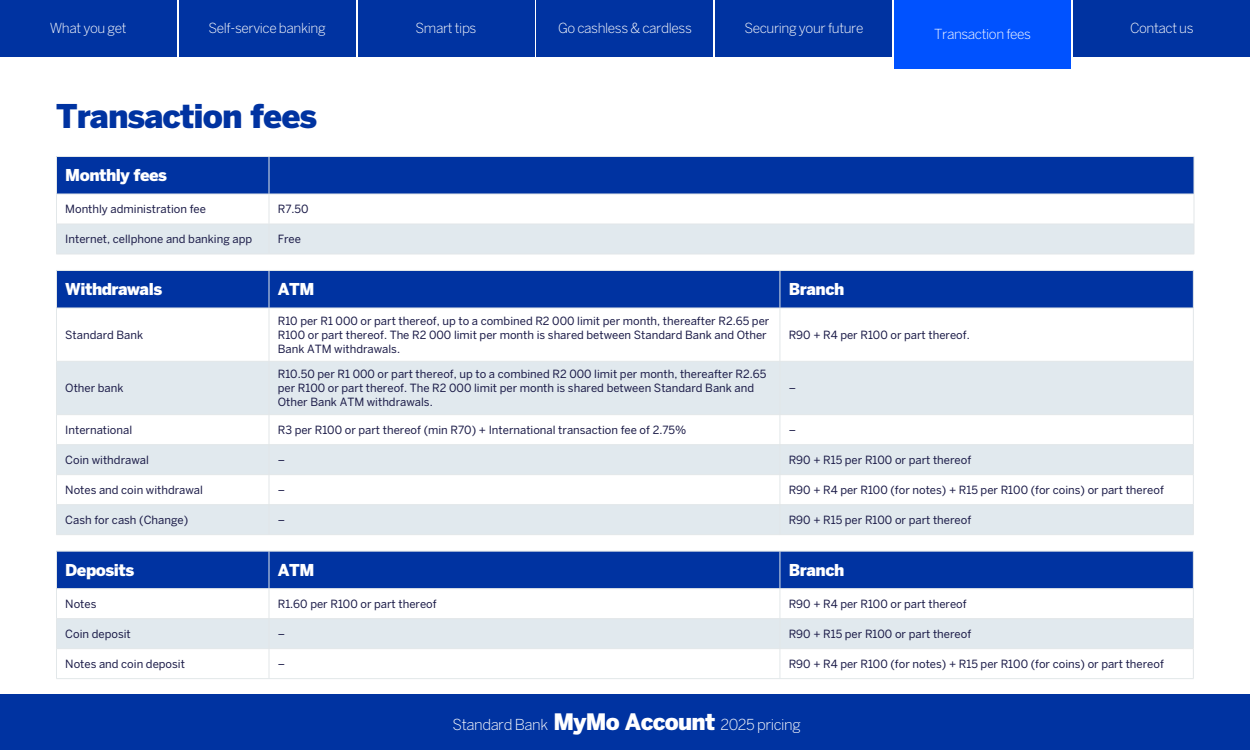
<style>
.page{position:relative;width:1250px;height:750px;background:#fff}
.page>*{position:absolute;margin:0;border:0;box-sizing:border-box;transform-origin:0 0}
.t1{font:900 32.5px "Benton Sans";letter-spacing:-.03em;color:#0033a1}
.t2{font:900 16.25px "Benton Sans";letter-spacing:-.03em;color:#fff}
.t3{font:300 15px "Benton Sans";letter-spacing:-.03em;color:#fff}
.t4{font:300 13.75px "Benton Sans";letter-spacing:-.03em;color:#fff}
.t5{font:11.25px/13.8px "Benton Sans";color:#1a1a47}
.s1{font-weight:900;font-size:22.5px}
</style>
<div class="page">
<div style="left:0;top:694px;width:1250px;height:56px;background:#0033a1"></div>
<div style="left:57px;top:271px;width:1136px;height:37px;background:#0033a1"></div>
<svg style="left:57px;top:362px;width:1136px;height:172px;fill:#e1e9ee"></svg>
<hr style="left:56px;top:270px;width:213px;height:1px;background:#e2e7e9">
<hr style="left:56px;top:271px;width:1px;height:37px;background:#e2e7e9">
<hr style="left:269px;top:270px;width:511px;height:1px;background:#e2e7e9">
<hr style="left:269px;top:271px;width:1px;height:37px;background:#e2e7e9">
<hr style="left:780px;top:270px;width:414px;height:1px;background:#e2e7e9">
<hr style="left:780px;top:271px;width:1px;height:37px;background:#e2e7e9">
<hr style="left:1193px;top:271px;width:1px;height:37px;background:#e2e7e9">
<hr style="left:56px;top:308px;width:213px;height:1px;background:#e2e7e9">
<hr style="left:56px;top:308px;width:1px;height:53px;background:#e2e7e9">
<hr style="left:269px;top:308px;width:511px;height:1px;background:#e2e7e9">
<hr style="left:269px;top:308px;width:1px;height:53px;background:#e2e7e9">
<hr style="left:780px;top:308px;width:414px;height:1px;background:#e2e7e9">
<hr style="left:780px;top:308px;width:1px;height:53px;background:#e2e7e9">
<hr style="left:1193px;top:308px;width:1px;height:53px;background:#e2e7e9">
<hr style="left:56px;top:361px;width:213px;height:1px;background:#e2e7e9">
<hr style="left:56px;top:362px;width:1px;height:52px;background:#e2e7e9">
<hr style="left:269px;top:361px;width:511px;height:1px;background:#e2e7e9">
<hr style="left:269px;top:362px;width:1px;height:52px;background:#e2e7e9">
<hr style="left:780px;top:361px;width:414px;height:1px;background:#e2e7e9">
<hr style="left:780px;top:362px;width:1px;height:52px;background:#e2e7e9">
<hr style="left:1193px;top:362px;width:1px;height:52px;background:#e2e7e9">
<hr style="left:56px;top:414px;width:213px;height:1px;background:#e2e7e9">
<hr style="left:269px;top:414px;width:511px;height:1px;background:#e2e7e9">
<hr style="left:780px;top:414px;width:414px;height:1px;background:#e2e7e9">
<hr style="left:56px;top:444px;width:213px;height:1px;background:#e2e7e9">
<hr style="left:269px;top:444px;width:511px;height:1px;background:#e2e7e9">
<hr style="left:780px;top:444px;width:414px;height:1px;background:#e2e7e9">
<hr style="left:56px;top:474px;width:213px;height:1px;background:#e2e7e9">
<hr style="left:269px;top:474px;width:511px;height:1px;background:#e2e7e9">
<hr style="left:780px;top:474px;width:414px;height:1px;background:#e2e7e9">
<hr style="left:56px;top:504px;width:213px;height:1px;background:#e2e7e9">
<svg style="left:56px;top:415px;width:1px;height:119px"></svg>
<hr style="left:269px;top:504px;width:511px;height:1px;background:#e2e7e9">
<svg style="left:269px;top:415px;width:1px;height:119px"></svg>
<hr style="left:780px;top:504px;width:414px;height:1px;background:#e2e7e9">
<svg style="left:780px;top:415px;width:1px;height:119px"></svg>
<svg style="left:1193px;top:415px;width:1px;height:119px"></svg>
<hr style="left:56px;top:534px;width:213px;height:1px;background:#e2e7e9">
<hr style="left:269px;top:534px;width:511px;height:1px;background:#e2e7e9">
<hr style="left:780px;top:534px;width:414px;height:1px;background:#e2e7e9">
<div style="left:57px;top:552px;width:1136px;height:36px;background:#0033a1"></div>
<hr style="left:56px;top:551px;width:213px;height:1px;background:#e2e7e9">
<hr style="left:56px;top:551px;width:1px;height:37px;background:#e2e7e9">
<hr style="left:269px;top:551px;width:511px;height:1px;background:#e2e7e9">
<hr style="left:269px;top:551px;width:1px;height:37px;background:#e2e7e9">
<hr style="left:780px;top:551px;width:414px;height:1px;background:#e2e7e9">
<hr style="left:780px;top:551px;width:1px;height:37px;background:#e2e7e9">
<hr style="left:1193px;top:551px;width:1px;height:37px;background:#e2e7e9">
<hr style="left:56px;top:588px;width:213px;height:1px;background:#e2e7e9">
<hr style="left:269px;top:588px;width:511px;height:1px;background:#e2e7e9">
<hr style="left:780px;top:588px;width:414px;height:1px;background:#e2e7e9">
<svg style="left:56px;top:589px;width:1138px;height:89px"></svg>
<hr style="left:56px;top:678px;width:213px;height:1px;background:#e2e7e9">
<hr style="left:269px;top:678px;width:511px;height:1px;background:#e2e7e9">
<hr style="left:780px;top:678px;width:414px;height:1px;background:#e2e7e9">
<div style="left:57px;top:157px;width:1137px;height:37px;background:#0033a1"></div>
<div style="left:57px;top:225px;width:1137px;height:29px;background:#e1e9ee"></div>
<hr style="left:56px;top:194px;width:1px;height:30px;background:#e2e7e9">
<hr style="left:269px;top:194px;width:1px;height:30px;background:#e2e7e9">
<hr style="left:1194px;top:194px;width:1px;height:30px;background:#e2e7e9">
<hr style="left:56px;top:224px;width:213px;height:1px;background:#e2e7e9">
<hr style="left:56px;top:224px;width:1px;height:30px;background:#e2e7e9">
<hr style="left:269px;top:224px;width:925px;height:1px;background:#e2e7e9">
<hr style="left:269px;top:224px;width:1px;height:30px;background:#e2e7e9">
<hr style="left:1194px;top:224px;width:1px;height:30px;background:#e2e7e9">
<hr style="left:56px;top:254px;width:213px;height:1px;background:#e2e7e9">
<hr style="left:269px;top:254px;width:925px;height:1px;background:#e2e7e9">
<hr style="left:56px;top:156px;width:213px;height:1px;background:#e2e7e9">
<hr style="left:56px;top:157px;width:1px;height:37px;background:#e2e7e9">
<hr style="left:56px;top:194px;width:213px;height:1px;background:#e2e7e9">
<hr style="left:269px;top:156px;width:925px;height:1px;background:#e2e7e9">
<hr style="left:269px;top:157px;width:1px;height:37px;background:#e2e7e9">
<hr style="left:1194px;top:157px;width:1px;height:37px;background:#e2e7e9">
<hr style="left:269px;top:194px;width:925px;height:1px;background:#e2e7e9">
<div style="left:0;top:0;width:176px;height:56px;background:#0033a1"></div>
<div style="left:179px;top:0;width:176px;height:56px;background:#0033a1"></div>
<div style="left:358px;top:0;width:176px;height:56px;background:#0033a1"></div>
<div style="left:716px;top:0;width:176px;height:56px;background:#0033a1"></div>
<div style="left:1074px;top:0;width:176px;height:56px;background:#0033a1"></div>
<div style="left:537px;top:0;width:176px;height:56px;background:#0033a1"></div>
<div style="left:895px;top:0;width:176px;height:69px;background:#0052ff"></div>
<p class="t4" style="left:50px;top:20px;width:78px">What you get</p>
<p class="t4" style="left:209px;top:20px;width:119px">Self-service banking</p>
<p class="t4" style="left:416px;top:20px;width:62px">Smart tips</p>
<p class="t4" style="left:558px;top:20px;width:135px">Go cashless &amp; cardless</p>
<p class="t4" style="left:744px;top:20px;width:121px">Securing your future</p>
<p class="t4" style="left:934px;top:20px;width:99px">Transaction fees</p>
<p class="t4" style="left:1130px;top:20px;width:65px">Contact us</p>
<h1 class="t1" style="left:56px;top:97px;width:263px">Transaction fees</h1>
<h2 class="t2" style="left:65px;top:166px;width:103px">Monthly fees</h2>
<p class="t5" style="left:65px;top:202px;width:142px">Monthly administration fee</p>
<p class="t5" style="left:278px;top:202px;width:32px">R7.50</p>
<p class="t5" style="left:65px;top:232px;width:188px">Internet, cellphone and banking app</p>
<p class="t5" style="left:278px;top:232px;width:25px">Free</p>
<h2 class="t2" style="left:65px;top:280px;width:98px">Withdrawals</h2>
<h2 class="t2" style="left:278px;top:280px;width:38px">ATM</h2>
<h2 class="t2" style="left:789px;top:280px;width:57px">Branch</h2>
<p class="t5" style="left:65px;top:328px;width:79px">Standard Bank</p>
<p class="t5" style="left:278px;top:314px;width:493px">R10 per R1 000 or part thereof, up to a combined R2 000 limit per month, thereafter R2.65 per<br>R100 or part thereof. The R2 000 limit per month is shared between Standard Bank and Other<br>Bank ATM withdrawals.</p>
<p class="t5" style="left:789px;top:328px;width:183px">R90 + R4 per R100 or part thereof.</p>
<p class="t5" style="left:65px;top:381px;width:60px">Other bank</p>
<p class="t5" style="left:278px;top:367px;width:490px">R10.50 per R1 000 or part thereof, up to a combined R2 000 limit per month, thereafter R2.65 per R100 or part thereof. The R2 000 limit per month is shared between Standard Bank and<br>Other Bank ATM withdrawals.</p>
<p class="t5" style="left:789px;top:381px;width:9px">–</p>
<p class="t5" style="left:65px;top:423px;width:68px">International</p>
<p class="t5" style="left:278px;top:423px;width:410px">R3 per R100 or part thereof (min R70) + International transaction fee of 2.75%</p>
<p class="t5" style="left:789px;top:423px;width:9px">–</p>
<p class="t5" style="left:65px;top:453px;width:85px">Coin withdrawal</p>
<p class="t5" style="left:278px;top:453px;width:9px">–</p>
<p class="t5" style="left:789px;top:453px;width:184px">R90 + R15 per R100 or part thereof</p>
<p class="t5" style="left:65px;top:483px;width:139px">Notes and coin withdrawal</p>
<p class="t5" style="left:278px;top:483px;width:9px">–</p>
<p class="t5" style="left:789px;top:483px;width:377px">R90 + R4 per R100 (for notes) + R15 per R100 (for coins) or part thereof</p>
<p class="t5" style="left:65px;top:513px;width:125px">Cash for cash (Change)</p>
<p class="t5" style="left:278px;top:513px;width:9px">–</p>
<p class="t5" style="left:789px;top:513px;width:184px">R90 + R15 per R100 or part thereof</p>
<h2 class="t2" style="left:65px;top:560px;width:71px">Deposits</h2>
<h2 class="t2" style="left:278px;top:560px;width:38px">ATM</h2>
<h2 class="t2" style="left:789px;top:560px;width:57px">Branch</h2>
<p class="t5" style="left:65px;top:597px;width:33px">Notes</p>
<p class="t5" style="left:278px;top:597px;width:160px">R1.60 per R100 or part thereof</p>
<p class="t5" style="left:789px;top:597px;width:180px">R90 + R4 per R100 or part thereof</p>
<p class="t5" style="left:65px;top:627px;width:67px">Coin deposit</p>
<p class="t5" style="left:278px;top:627px;width:9px">–</p>
<p class="t5" style="left:789px;top:627px;width:184px">R90 + R15 per R100 or part thereof</p>
<p class="t5" style="left:65px;top:657px;width:121px">Notes and coin deposit</p>
<p class="t5" style="left:278px;top:657px;width:9px">–</p>
<p class="t5" style="left:789px;top:657px;width:377px">R90 + R4 per R100 (for notes) + R15 per R100 (for coins) or part thereof</p>
<h3 class="t3" style="left:453px;top:716px;width:350px">Standard Bank <span class="s1">MyMo Account</span> 2025 pricing</h3>
</div>
